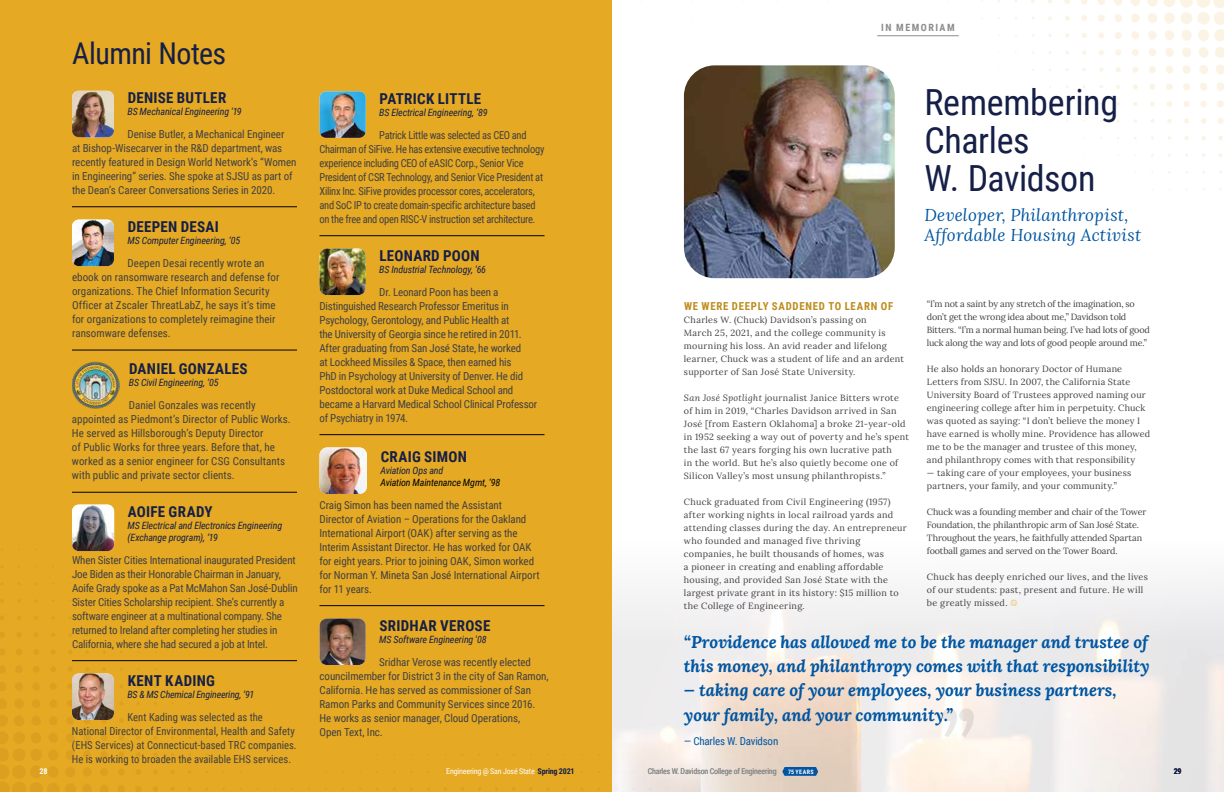
<style>
.page{position:relative;width:1224px;height:792px;background:#fff}
.page>*{position:absolute;margin:0;border:0;box-sizing:border-box;transform-origin:0 0}
.t1{font:36px/38px "Roboto Condensed";letter-spacing:-.01em;color:#151f47}
.t2{font:30px "Roboto Condensed";letter-spacing:-.015em;color:#151f47}
.t3{font:italic 700 17px/24px "Lora";color:#0056a2}
.t4{font:italic 17px/20.4px "Lora";letter-spacing:.01em;color:#0056a2}
.t5{font:700 15px "Roboto Condensed";letter-spacing:.015em;color:#151f47}
.t6{font:11px/14px "Roboto Condensed";letter-spacing:-.01em;color:#414042}
.t7{font:11px/14px "Roboto Condensed";letter-spacing:-.01em;color:#414042;scale:.95 1}
.t8{font:11px/14px "Roboto Condensed";letter-spacing:-.01em;color:#414042;scale:.96 1}
.t9{font:700 11px "Roboto Condensed";letter-spacing:.07em;color:#bd8c1b}
.t10{font:11px "Roboto Condensed";letter-spacing:-.02em;color:#0056a2}
.t11{font:italic 10px/12px "Roboto Condensed";letter-spacing:-.015em;color:#151f47}
.t12{font:italic 10px "Roboto Condensed";letter-spacing:-.015em;color:#000}
.t13{font:700 10px "Roboto Condensed";letter-spacing:.15em;color:#8a8c8e}
.t14{font:9px/13px "Lora";letter-spacing:.025em;color:#414042}
.t15{font:9px/13px "Lora";letter-spacing:-.025em;color:#414042}
.t16{font:9px/13px "Lora";letter-spacing:-.015em;color:#414042}
.t17{font:8px "Roboto Condensed";letter-spacing:-.02em;color:#8a8c8e}
.t18{font:8px "Roboto Condensed";letter-spacing:-.02em;color:#fff}
.t19{font:700 8px "Roboto Condensed";color:#fff}
.t20{font:700 8px "Roboto Condensed";color:#151f47}
.t21{font:700 6px "Roboto Condensed";letter-spacing:.07em;color:#fff}
.s1{font-style:italic}
.s2{font-weight:700;color:#151f47}
</style>
<div class="page">
<div style="left:0;top:0;width:612px;height:792px;background:#e5a923"></div>
<svg style="left:623px;top:0;width:601px;height:191px"></svg>
<img style="left:684px;top:65px;width:211px;height:213px">
<img style="left:72px;top:674px;width:42px;height:46px">
<img style="left:72px;top:220px;width:42px;height:46px">
<img style="left:72px;top:91px;width:42px;height:46px">
<img style="left:72px;top:505px;width:42px;height:46px">
<img style="left:320px;top:447px;width:47px;height:47px">
<img style="left:320px;top:249px;width:46px;height:46px">
<img style="left:320px;top:618px;width:46px;height:47px">
<img style="left:72px;top:361px;width:48px;height:48px">
<img style="left:320px;top:91px;width:46px;height:47px">
<hr style="left:72px;top:492px;width:225px;height:1px;background:#000">
<hr style="left:72px;top:350px;width:225px;height:1px;background:#000">
<hr style="left:72px;top:207px;width:225px;height:1px;background:#000">
<hr style="left:320px;top:236px;width:224px;height:1px;background:#000">
<hr style="left:320px;top:434px;width:224px;height:1px;background:#000">
<hr style="left:320px;top:605px;width:224px;height:1px;background:#000">
<hr style="left:72px;top:660px;width:225px;height:1px;background:#000">
<hr style="left:877px;top:35px;width:82px;height:1px;background:#8a8c8e">
<svg style="left:942px;top:709px;width:32px;height:28px"></svg>
<svg style="left:782px;top:767px;width:36px;height:9px"></svg>
<svg style="left:1010px;top:600px;width:7px;height:6px"></svg>
<h2 class="t2" style="left:72px;top:32px;width:156px">Alumni Notes</h2>
<h3 class="t5" style="left:128px;top:87px;width:100px">DENISE BUTLER</h3>
<p class="t11" style="left:128px;top:105px;width:116px">BS Mechanical Engineering '19</p>
<p class="t6" style="left:72px;top:126px;width:226px;text-indent:56px">Denise Butler, a Mechanical Engineer<br>at Bishop-Wisecarver in the R&amp;D department, was recently featured in Design World Network’s “Women in Engineering” series. She spoke at SJSU as part of the Dean’s Career Conversations Series in 2020.</p>
<h3 class="t5" style="left:128px;top:216px;width:93px">DEEPEN DESAI</h3>
<p class="t11" style="left:128px;top:234px;width:114px">MS Computer Engineering, ‘05</p>
<p class="t6" style="left:72px;top:256px;width:209px;text-indent:56px">Deepen Desai recently wrote an ebook on ransomware research and defense for organizations. The Chief Information Security Officer at Zscaler ThreatLabZ, he says it’s time for organizations to completely reimagine their ransomware defenses.</p>
<h3 class="t5" style="left:129px;top:358px;width:120px">DANIEL GONZALES</h3>
<p class="t11" style="left:129px;top:376px;width:91px">BS Civil Engineering, ‘05</p>
<p class="t6" style="left:72px;top:398px;width:220px;text-indent:57px">Daniel Gonzales was recently appointed as Piedmont’s Director of Public Works.<br>He served as Hillsborough’s Deputy Director<br>of Public Works for three years. Before that, he worked as a senior engineer for CSG Consultants with public and private sector clients.</p>
<h3 class="t5" style="left:128px;top:501px;width:86px">AOIFE GRADY</h3>
<p class="t11" style="left:128px;top:519px;width:156px">MS Electrical and Electronics Engineering (Exchange program), ‘19</p>
<p class="t6" style="left:72px;top:552px;width:227px">When Sister Cities International inaugurated President Joe Biden as their Honorable Chairman in January, Aoife Grady spoke as a Pat McMahon San José-Dublin Sister Cities Scholarship recipient. She’s currently a software engineer at a multinational company. She returned to Ireland after completing her studies in California, where she had secured a job at Intel.</p>
<h3 class="t5" style="left:128px;top:670px;width:89px">KENT KADING</h3>
<p class="t11" style="left:128px;top:688px;width:128px">BS &amp; MS Chemical Engineering, ‘91</p>
<p class="t8" style="left:72px;top:709px;width:236px;text-indent:56px">Kent Kading was selected as the National Director of Environmental, Health and Safety (EHS Services) at Connecticut-based TRC companies.<br>He is working to broaden the available EHS services.</p>
<h3 class="t5" style="left:380px;top:88px;width:103px">PATRICK LITTLE</h3>
<p class="t11" style="left:379px;top:106px;width:110px">BS Electrical Engineering, ‘89</p>
<p class="t7" style="left:319px;top:127px;width:238px;text-indent:60px">Patrick Little was selected as CEO and Chairman of SiFive. He has extensive executive technology experience including CEO of eASIC Corp., Senior Vice President of CSR Technology, and Senior Vice President at Xilinx Inc. SiFive provides processor cores, accelerators, and SoC IP to create domain-specific architecture based on the free and open RISC-V instruction set architecture.</p>
<h3 class="t5" style="left:380px;top:245px;width:102px">LEONARD POON</h3>
<p class="t11" style="left:379px;top:263px;width:108px">BS Industrial Technology, ‘66</p>
<p class="t6" style="left:319px;top:284px;width:219px;text-indent:60px">Dr. Leonard Poon has been a Distinguished Research Professor Emeritus in Psychology, Gerontology, and Public Health at<br>the University of Georgia since he retired in 2011.<br>After graduating from San José State, he worked<br>at Lockheed Missiles &amp; Space, then earned his<br>PhD in Psychology at University of Denver. He did Postdoctoral work at Duke Medical School and became a Harvard Medical School Clinical Professor of Psychiatry in 1974.</p>
<h3 class="t5" style="left:381px;top:446px;width:88px">CRAIG SIMON</h3>
<p class="t11" style="left:380px;top:464px;width:64px">Aviation Ops and</p>
<p class="t12" style="left:380px;top:475px;width:121px">Aviation Maintenance Mgmt, ‘98</p>
<p class="t6" style="left:320px;top:497px;width:222px">Craig Simon has been named the Assistant<br>Director of Aviation – Operations for the Oakland International Airport (OAK) after serving as the Interim Assistant Director. He has worked for OAK for eight years. Prior to joining OAK, Simon worked for Norman Y. Mineta San José International Airport for 11 years.</p>
<h3 class="t5" style="left:379px;top:615px;width:112px">SRIDHAR VEROSE</h3>
<p class="t11" style="left:379px;top:633px;width:109px">MS Software Engineering '08</p>
<p class="t6" style="left:320px;top:654px;width:231px;text-indent:60px">Sridhar Verose was recently elected councilmember for District 3 in the city of San Ramon, California. He has served as commissioner of San Ramon Parks and Community Services since 2016.<br>He works as senior manager, Cloud Operations,<br>Open Text, Inc.</p>
<p class="t13" style="left:881px;top:20px;width:75px">IN MEMORIAM</p>
<h1 class="t1" style="left:925px;top:82px;width:195px">Remembering<br>Charles<br>W. Davidson</h1>
<h3 class="t4" style="left:925px;top:204px;width:218px">Developer, Philanthropist,<br>Affordable Housing Activist</h3>
<p class="t9" style="left:684px;top:298px;width:211px">WE WERE DEEPLY SADDENED TO LEARN OF</p>
<p class="t14" style="left:684px;top:313px;width:221px">Charles W. (Chuck) Davidson’s passing on<br>March 25, 2021, and the college community is mourning his loss. An avid reader and lifelong learner, Chuck was a student of life and an ardent supporter of San José State University.</p>
<p class="t14" style="left:684px;top:391px;width:227px"><span class="s1">San José Spotlight</span> journalist Janice Bitters wrote of him in 2019, “Charles Davidson arrived in San José [from Eastern Oklahoma] a broke 21-year-old in 1952 seeking a way out of poverty and he’s spent the last 67 years forging his own lucrative path<br>in the world. But he’s also quietly become one of Silicon Valley’s most unsung philanthropists.”</p>
<p class="t14" style="left:684px;top:495px;width:224px">Chuck graduated from Civil Engineering (1957) after working nights in local railroad yards and attending classes during the day. An entrepreneur who founded and managed five thriving companies, he built thousands of homes, was<br>a pioneer in creating and enabling affordable housing, and provided San José State with the largest private grant in its history: $15 million to the College of Engineering.</p>
<p class="t15" style="left:927px;top:297px;width:225px">“I’m not a saint by any stretch of the imagination, so don’t get the wrong idea about me,” Davidson told Bitters. “I’m a normal human being. I’ve had lots of good luck along the way and lots of good people around me.”</p>
<p class="t14" style="left:927px;top:362px;width:225px">He also holds an honorary Doctor of Humane Letters from SJSU. In 2007, the California State University Board of Trustees approved naming our engineering college after him in perpetuity. Chuck was quoted as saying: “I don’t believe the money I have earned is wholly mine. Providence has allowed me to be the manager and trustee of this money, and philanthropy comes with that responsibility</p>
<p class="t14" style="left:927px;top:466px;width:206px">— taking care of your employees, your business partners, your family, and your community.”</p>
<p class="t16" style="left:927px;top:505px;width:221px">Chuck was a founding member and chair of the Tower Foundation, the philanthropic arm of San José State.<br>Throughout the years, he faithfully attended Spartan football games and served on the Tower Board.</p>
<p class="t14" style="left:927px;top:570px;width:223px">Chuck has deeply enriched our lives, and the lives of our students: past, present and future. He will be greatly missed.</p>
<h3 class="t3" style="left:684px;top:629px;width:467px">“Providence has allowed me to be the manager and trustee of this money, and philanthropy comes with that responsibility</h3>
<h3 class="t3" style="left:684px;top:677px;width:434px;line-height:25px">— taking care of your employees, your business partners, your family, and your community.”</h3>
<p class="t10" style="left:684px;top:733px;width:96px">— Charles W. Davidson</p>
<p class="t19" style="left:40px;top:765px;width:9px">28</p>
<p class="t18" style="left:446px;top:765px;width:130px">Engineering @ San José State <span class="s2">Spring 2021</span></p>
<p class="t17" style="left:648px;top:765px;width:130px">Charles W. Davidson College of Engineering</p>
<p class="t21" style="left:788px;top:767px;width:27px">75 YEARS</p>
<p class="t20" style="left:1174px;top:765px;width:9px">29</p>
</div>
